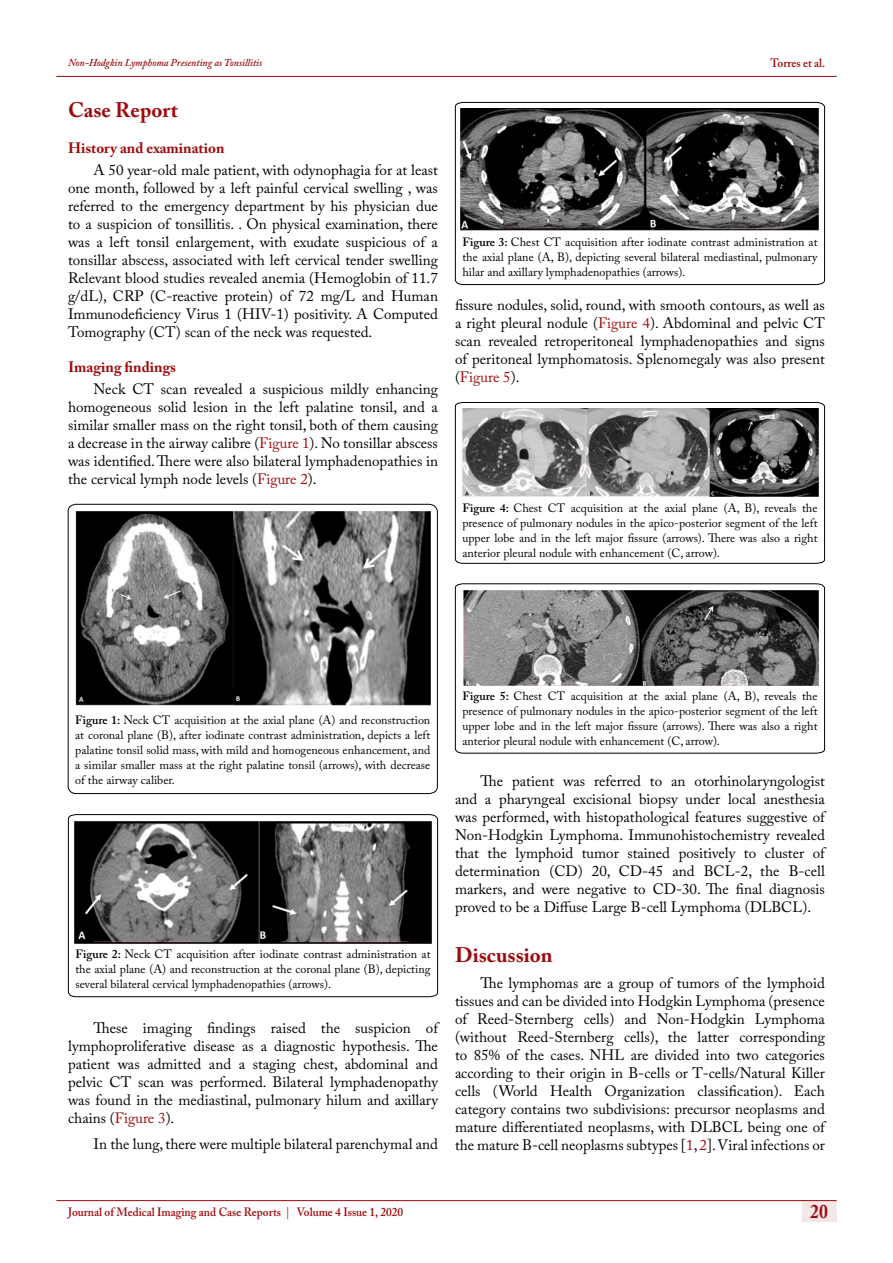
<style>
.page{position:relative;width:893px;height:1263px;background:#fff}
.page>*{position:absolute;margin:0;border:0;box-sizing:border-box;transform-origin:0 0}
.t1{font:700 21px "Adobe Caslon Pro";color:#9e0b0f}
.t2{font:700 19.5px "Adobe Caslon Pro";color:#9e0b0f;scale:.9 1}
.t3{font:15px/18px "Adobe Caslon Pro";color:#000;text-align:justify}
.t4{font:700 15px "Adobe Caslon Pro";color:#9e0b0f}
.t5{font:12px/15px "Adobe Caslon Pro";color:#000;text-align:justify}
.t6{font:600 12px "Adobe Caslon Pro";color:#9e0b0f;scale:.95 1}
.t7{font:italic 600 10.5px "Adobe Caslon Pro";color:#9e0b0f;scale:.95 1}
.s1{color:#9e0b0f}
.s2{font-weight:600}
.s3{color:#ac2f33}
</style>
<div class="page">
<div style="left:802px;top:1200px;width:35px;height:21px;background:#f5e7e7"></div>
<hr style="left:56px;top:1200px;width:781px;height:1px;background:#9e0b0f">
<hr style="left:56px;top:76px;width:781px;height:1px;background:#9e0b0f">
<svg style="left:67px;top:503px;width:371px;height:291px"></svg>
<img style="left:74px;top:510px;width:358px;height:198px">
<svg style="left:68px;top:814px;width:370px;height:183px"></svg>
<img style="left:74px;top:820px;width:358px;height:125px">
<svg style="left:455px;top:102px;width:370px;height:183px"></svg>
<img style="left:461px;top:108px;width:358px;height:122px">
<svg style="left:455px;top:402px;width:370px;height:162px"></svg>
<img style="left:461px;top:408px;width:358px;height:89px">
<svg style="left:455px;top:583px;width:370px;height:171px"></svg>
<img style="left:461px;top:590px;width:358px;height:96px">
<p class="t7" style="left:68px;top:56px;width:206px">Non-Hodgkin Lymphoma Presenting as Tonsillitis</p>
<h1 class="t1" style="left:68px;top:98px;width:111px">Case Report</h1>
<p class="t4" style="left:68px;top:139px;width:158px">History and examination</p>
<p class="t3" style="left:68px;top:161px;width:371px;text-indent:26px">A 50 year-old male patient, with odynophagia for at least one month, followed by a left painful cervical swelling , was referred to the emergency department by his physician due to a suspicion of tonsillitis. . On physical examination, there was a left tonsil enlargement, with exudate suspicious of a tonsillar abscess, associated with left cervical tender swelling Relevant blood studies revealed anemia (Hemoglobin of 11.7 g/dL), CRP (C-reactive protein) of 72 mg/L and Human Immunodeficiency Virus 1 (HIV-1) positivity. A Computed Tomography (CT) scan of the neck was requested.</p>
<p class="t4" style="left:68px;top:358px;width:110px">Imaging findings</p>
<p class="t3" style="left:68px;top:380px;width:371px;text-indent:26px">Neck CT scan revealed a suspicious mildly enhancing homogeneous solid lesion in the left palatine tonsil, and a similar smaller mass on the right tonsil, both of them causing a decrease in the airway calibre (<span class="s1">Figure 1</span>). No tonsillar abscess was identified. There were also bilateral lymphadenopathies in the cervical lymph node levels (<span class="s1">Figure 2</span>).</p>
<p class="t6" style="left:770px;top:56px;width:59px">Torres et al.</p>
<p class="t5" style="left:462px;top:234px;width:357px"><span class="s2">Figure 3:</span> Chest CT acquisition after iodinate contrast administration at the axial plane (A, B), depicting several bilateral mediastinal, pulmonary hilar and axillary lymphadenopathies (arrows).</p>
<p class="t3" style="left:455px;top:295px;width:371px">fissure nodules, solid, round, with smooth contours, as well as a right pleural nodule (<span class="s1">Figure 4</span>). Abdominal and pelvic CT scan revealed retroperitoneal lymphadenopathies and signs of peritoneal lymphomatosis. Splenomegaly was also present (<span class="s1">Figure 5</span>).</p>
<p class="t5" style="left:462px;top:500px;width:357px"><span class="s2">Figure 4:</span> Chest CT acquisition at the axial plane (A, B), reveals the presence of pulmonary nodules in the apico-posterior segment of the left upper lobe and in the left major fissure (arrows). There was also a right anterior pleural nodule with enhancement (C, arrow).</p>
<p class="t5" style="left:75px;top:713px;width:357px"><span class="s2">Figure 1:</span> Neck CT acquisition at the axial plane (A) and reconstruction at coronal plane (B), after iodinate contrast administration, depicts a left palatine tonsil solid mass, with mild and homogeneous enhancement, and a similar smaller mass at the right palatine tonsil (arrows), with decrease of the airway caliber.</p>
<p class="t5" style="left:75px;top:946px;width:357px"><span class="s2">Figure 2:</span> Neck CT acquisition after iodinate contrast administration at the axial plane (A) and reconstruction at the coronal plane (B), depicting several bilateral cervical lymphadenopathies (arrows).</p>
<p class="t3" style="left:68px;top:1018px;width:371px;text-indent:26px">These imaging findings raised the suspicion of lymphoproliferative disease as a diagnostic hypothesis. The patient was admitted and a staging chest, abdominal and pelvic CT scan was performed. Bilateral lymphadenopathy was found in the mediastinal, pulmonary hilum and axillary chains (<span class="s1">Figure 3</span>).</p>
<p class="t3" style="left:94px;top:1135px;width:346px">In the lung, there were multiple bilateral parenchymal and</p>
<p class="t5" style="left:462px;top:689px;width:357px"><span class="s2">Figure 5:</span> Chest CT acquisition at the axial plane (A, B), reveals the presence of pulmonary nodules in the apico-posterior segment of the left upper lobe and in the left major fissure (arrows). There was also a right anterior pleural nodule with enhancement (C, arrow).</p>
<p class="t3" style="left:455px;top:772px;width:371px;text-indent:26px">The patient was referred to an otorhinolaryngologist and a pharyngeal excisional biopsy under local anesthesia was performed, with histopathological features suggestive of Non-Hodgkin Lymphoma. Immunohistochemistry revealed that the lymphoid tumor stained positively to cluster of determination (CD) 20, CD-45 and BCL-2, the B-cell markers, and were negative to CD-30. The final diagnosis proved to be a Diffuse Large B-cell Lymphoma (DLBCL).</p>
<h1 class="t1" style="left:455px;top:942px;width:99px">Discussion</h1>
<p class="t3" style="left:455px;top:974px;width:371px;text-indent:26px">The lymphomas are a group of tumors of the lymphoid tissues and can be divided into Hodgkin Lymphoma (presence of Reed-Sternberg cells) and Non-Hodgkin Lymphoma (without Reed-Sternberg cells), the latter corresponding to 85% of the cases. NHL are divided into two categories according to their origin in B-cells or T-cells/Natural Killer cells (World Health Organization classification). Each category contains two subdivisions: precursor neoplasms and mature differentiated neoplasms, with DLBCL being one of the mature B-cell neoplasms subtypes [<span class="s1">1</span>, <span class="s1">2</span>]. Viral infections or</p>
<p class="t6" style="left:68px;top:1204px;width:354px">Journal of Medical Imaging and Case Reports <span class="s3">|</span> Volume 4 Issue 1, 2020</p>
<h2 class="t2" style="left:810px;top:1200px;width:21px">20</h2>
</div>
